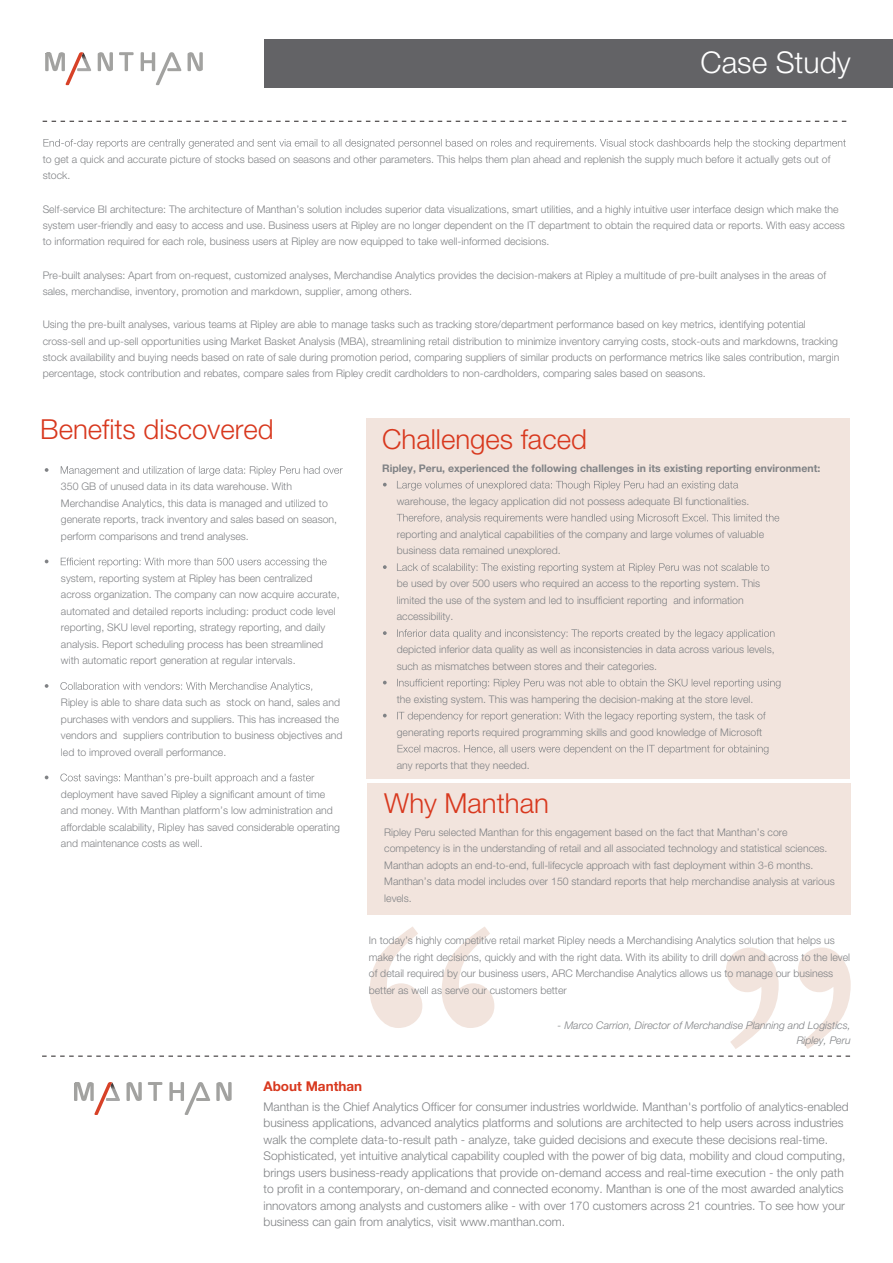
<style>
.page{position:relative;width:893px;height:1263px;background:#fff}
.page>*{position:absolute;margin:0;border:0;box-sizing:border-box;transform-origin:0 0}
.t1{font:300 30px "Helvetica Neue";color:#fff}
.t2{font:300 27.6px "Helvetica Neue";color:#d8381e}
.t3{font:700 13.5px "Helvetica Neue";color:#d8381e}
.t4{font:300 12px/16.5px "Helvetica Neue";color:#808285}
.t5{font:300 10.5px/16.5px "Helvetica Neue";color:#808285}
.t6{font:700 10.5px "Helvetica Neue";color:#808285}
.t7{font:italic 300 10.5px/15px "Helvetica Neue";color:#808285;text-align:right}
</style>
<div class="page">
<svg style="left:42px;top:1056px;width:808px;height:1px"></svg>
<div style="left:264px;top:39px;width:629px;height:49px;background:#636366"></div>
<svg style="left:43px;top:121px;width:804px;height:1px"></svg>
<svg style="left:45px;top:466px;width:298px;height:10px"></svg>
<svg style="left:45px;top:558px;width:282px;height:9px"></svg>
<svg style="left:45px;top:682px;width:267px;height:10px"></svg>
<svg style="left:45px;top:773px;width:269px;height:10px"></svg>
<svg style="left:370px;top:926px;width:124px;height:102px"></svg>
<svg style="left:726px;top:947px;width:125px;height:102px"></svg>
<div style="left:366px;top:419px;width:483px;height:360px;background:#f2e4dd"></div>
<svg style="left:383px;top:481px;width:355px;height:9px"></svg>
<svg style="left:397px;top:514px;width:382px;height:9px"></svg>
<svg style="left:383px;top:563px;width:386px;height:10px"></svg>
<svg style="left:383px;top:629px;width:391px;height:10px"></svg>
<svg style="left:383px;top:679px;width:397px;height:9px"></svg>
<svg style="left:383px;top:712px;width:383px;height:9px"></svg>
<svg style="left:397px;top:745px;width:371px;height:9px"></svg>
<div style="left:367px;top:783px;width:484px;height:132px;background:#f2e4dd"></div>
<svg style="left:43px;top:139px;width:803px;height:10px"></svg>
<svg style="left:98px;top:52px;width:15px;height:19px"></svg>
<svg style="left:119px;top:52px;width:15px;height:19px"></svg>
<svg style="left:188px;top:52px;width:15px;height:19px"></svg>
<svg style="left:141px;top:52px;width:40px;height:33px"></svg>
<svg style="left:45px;top:52px;width:46px;height:33px"></svg>
<svg style="left:127px;top:1082px;width:15px;height:19px"></svg>
<svg style="left:148px;top:1082px;width:14px;height:19px"></svg>
<svg style="left:216px;top:1082px;width:16px;height:19px"></svg>
<svg style="left:169px;top:1082px;width:41px;height:33px"></svg>
<svg style="left:74px;top:1082px;width:46px;height:33px"></svg>
<h1 class="t1" style="left:700px;top:44px;width:152px">Case Study</h1>
<p class="t5" style="left:43px;top:151px;width:789px">to get a quick and accurate picture of stocks based on seasons and other parameters. This helps them plan ahead and replenish the supply much before it actually gets out of stock.</p>
<p class="t5" style="left:43px;top:200px;width:804px">Self-service BI architecture: The architecture of Manthan’s solution includes superior data visualizations, smart utilities, and a highly intuitive user interface design which make the system user-friendly and easy to access and use. Business users at Ripley are no longer dependent on the IT department to obtain the required data or reports. With easy access to information required for each role, business users at Ripley are now equipped to take well-informed decisions.</p>
<p class="t5" style="left:43px;top:266px;width:785px">Pre-built analyses: Apart from on-request, customized analyses, Merchandise Analytics provides the decision-makers at Ripley a multitude of pre-built analyses in the areas of sales, merchandise, inventory, promotion and markdown, supplier, among others.</p>
<p class="t5" style="left:43px;top:316px;width:798px">Using the pre-built analyses, various teams at Ripley are able to manage tasks such as tracking store/department performance based on key metrics, identifying potential cross-sell and up-sell opportunities using Market Basket Analysis (MBA), streamlining retail distribution to minimize inventory carrying costs, stock-outs and markdowns, tracking stock availability and buying needs based on rate of sale during promotion period, comparing suppliers of similar products on performance metrics like sales contribution, margin percentage, stock contribution and rebates, compare sales from Ripley credit cardholders to non-cardholders, comparing sales based on seasons.</p>
<h2 class="t2" style="left:40px;top:412px;width:235px">Benefits discovered</h2>
<p class="t5" style="left:61px;top:478px;width:278px">350 GB of unused data in its data warehouse. With Merchandise Analytics, this data is managed and utilized to generate reports, track inventory and sales based on season, perform comparisons and trend analyses.</p>
<p class="t5" style="left:61px;top:569px;width:280px">system, reporting system at Ripley has been centralized across organization. The company can now acquire accurate, automated and detailed reports including: product code level reporting, SKU level reporting, strategy reporting, and daily analysis. Report scheduling process has been streamlined with automatic report generation at regular intervals.</p>
<p class="t5" style="left:61px;top:694px;width:283px">Ripley is able to share data such as stock on hand, sales and purchases with vendors and suppliers. This has increased the vendors and suppliers contribution to business objectives and led to improved overall performance.</p>
<p class="t5" style="left:61px;top:785px;width:280px">deployment have saved Ripley a significant amount of time and money. With Manthan platform’s low administration and affordable scalability, Ripley has saved considerable operating and maintenance costs as well.</p>
<h2 class="t2" style="left:382px;top:422px;width:206px">Challenges faced</h2>
<p class="t6" style="left:382px;top:462px;width:440px">Ripley, Peru, experienced the following challenges in its existing reporting environment:</p>
<p class="t5" style="left:397px;top:493px;width:354px">warehouse, the legacy application did not possess adequate BI functionalities.</p>
<p class="t5" style="left:397px;top:526px;width:369px">reporting and analytical capabilities of the company and large volumes of valuable business data remained unexplored.</p>
<p class="t5" style="left:397px;top:575px;width:365px">be used by over 500 users who required an access to the reporting system. This limited the use of the system and led to insufficient reporting and information accessibility.</p>
<p class="t5" style="left:397px;top:641px;width:379px">depicted inferior data quality as well as inconsistencies in data across various levels, such as mismatches between stores and their categories.</p>
<p class="t5" style="left:397px;top:691px;width:358px">the existing system. This was hampering the decision-making at the store level.</p>
<p class="t5" style="left:397px;top:724px;width:367px">generating reports required programming skills and good knowledge of Microsoft</p>
<p class="t5" style="left:397px;top:757px;width:135px">any reports that they needed.</p>
<h2 class="t2" style="left:384px;top:786px;width:166px">Why Manthan</h2>
<p class="t5" style="left:384px;top:823px;width:452px">Ripley Peru selected Manthan for this engagement based on the fact that Manthan’s core competency is in the understanding of retail and all associated technology and statistical sciences.<br>Manthan adopts an end-to-end, full-lifecycle approach with fast deployment within 3-6 months.<br>Manthan’s data model includes over 150 standard reports that help merchandise analysis at various levels.</p>
<p class="t5" style="left:369px;top:932px;width:483px">In today’s highly competitive retail market Ripley needs a Merchandising Analytics solution that helps us make the right decisions, quickly and with the right data. With its ability to drill down and across to the level of detail required by our business users, ARC Merchandise Analytics allows us to manage our business better as well as serve our customers better</p>
<p class="t7" style="left:558px;top:1018px;width:295px">- Marco Carrion, Director of Merchandise Planning and Logistics,<br>Ripley, Peru</p>
<p class="t3" style="left:263px;top:1078px;width:100px">About Manthan</p>
<p class="t4" style="left:263px;top:1098px;width:587px">Manthan is the Chief Analytics Officer for consumer industries worldwide. Manthan's portfolio of analytics-enabled business applications, advanced analytics platforms and solutions are architected to help users across industries walk the complete data-to-result path - analyze, take guided decisions and execute these decisions real-time.<br>Sophisticated, yet intuitive analytical capability coupled with the power of big data, mobility and cloud computing, brings users business-ready applications that provide on-demand access and real-time execution - the only path to profit in a contemporary, on-demand and connected economy. Manthan is one of the most awarded analytics innovators among analysts and customers alike - with over 170 customers across 21 countries. To see how your business can gain from analytics, visit www.manthan.com.</p>
</div>
